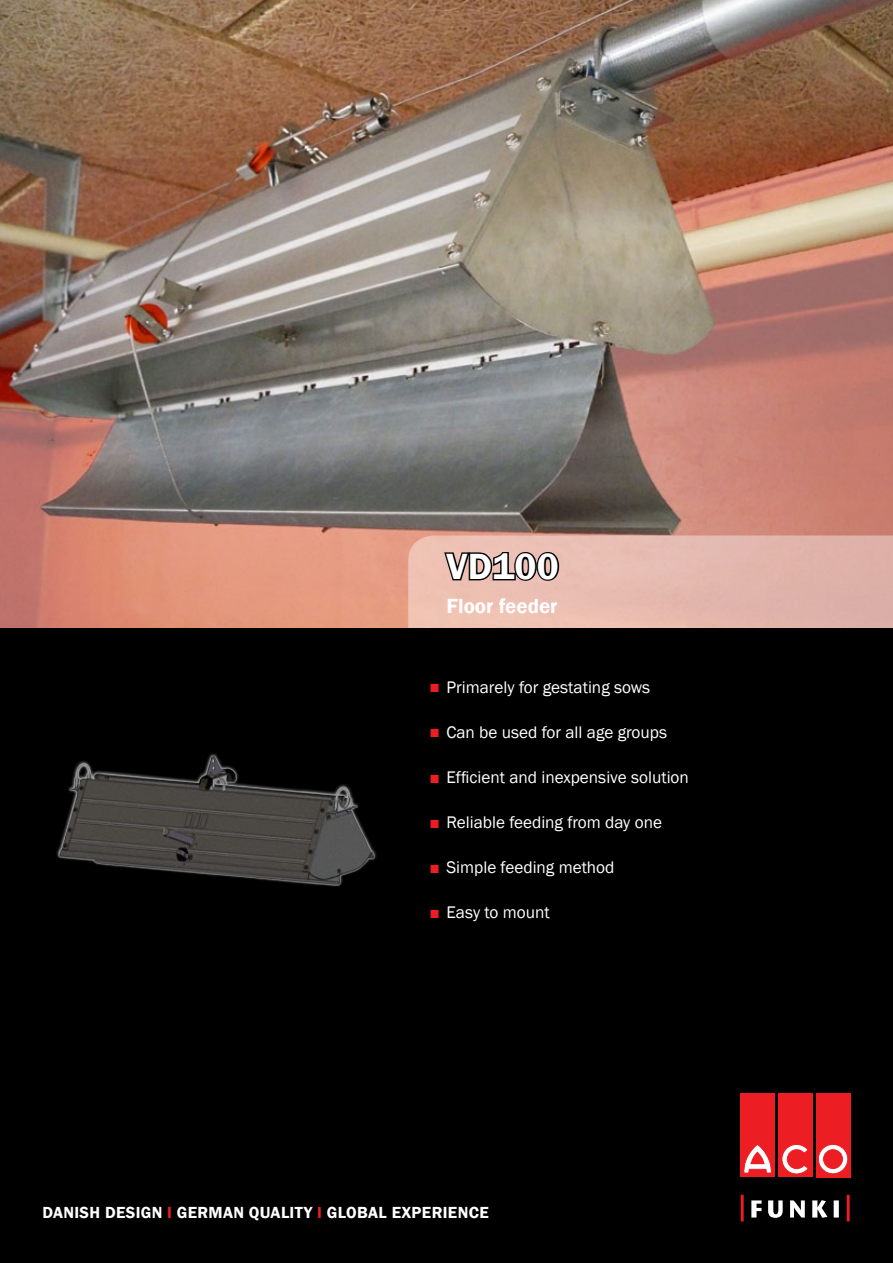
<style>
.page{position:relative;width:893px;height:1263px;background:#fff}
.page>*{position:absolute;margin:0;border:0;box-sizing:border-box;transform-origin:0 0}
.t1{font:600 37.5px "Franklin Gothic";letter-spacing:.01em;color:#fff}
.t2{font:600 21px "Franklin Gothic";color:#fff}
.t3{font:17.25px "Franklin Gothic";color:#fff}
.t4{font:600 16.5px "Franklin Gothic";letter-spacing:.02em;color:#fff}
.s1{color:#ed1d24}
</style>
<div class="page">
<img style="left:0;top:0;width:893px;height:628px">
<div style="left:0;top:628px;width:893px;height:635px;background:#000"></div>
<div style="left:740px;top:1093px;width:35px;height:83px;background:#ed1d24"></div>
<svg style="left:744px;top:1145px;width:27px;height:28px"></svg>
<div style="left:778px;top:1093px;width:35px;height:83px;background:#ed1d24"></div>
<svg style="left:782px;top:1144px;width:26px;height:30px"></svg>
<div style="left:816px;top:1093px;width:34px;height:84px;background:#ed1d24"></div>
<svg style="left:818px;top:1144px;width:30px;height:30px"></svg>
<div style="left:818px;top:1144px;width:30px;height:30px;border:1px solid #ed1d24;border-radius:50%"></div>
<div style="left:824px;top:1149px;width:18px;height:19px;background:#ed1d24;border-radius:50%"></div>
<div style="left:823px;top:1149px;width:19px;height:19px;border:1px solid #ed1d24;border-radius:50%"></div>
<svg style="left:751px;top:1200px;width:88px;height:18px"></svg>
<hr style="left:847px;top:1195px;width:3px;height:26px;background:#ed1d24">
<hr style="left:741px;top:1195px;width:3px;height:26px;background:#ed1d24">
<svg style="left:408px;top:535px;width:485px;height:93px;background:#dcb2a7"></svg>
<div style="left:0;top:678px;width:446px;height:306px;background:#000"></div>
<div style="left:56px;top:752px;width:322px;height:136px;background:#fff;opacity:.75"></div>
<h1 class="t1" style="left:446px;top:543px;width:114px">VD100</h1>
<p class="t2" style="left:446px;top:593px;width:113px">FLOOR FEEDER</p>
<p class="t3" style="left:429px;top:677px;width:222px"><span class="s1">■</span> Primarely for gestating sows</p>
<p class="t3" style="left:429px;top:722px;width:239px"><span class="s1">■</span> Can be used for all age groups</p>
<p class="t3" style="left:429px;top:767px;width:261px"><span class="s1">■</span> Efficient and inexpensive solution</p>
<p class="t3" style="left:429px;top:812px;width:234px"><span class="s1">■</span> Reliable feeding from day one</p>
<p class="t3" style="left:429px;top:857px;width:187px"><span class="s1">■</span> Simple feeding method</p>
<p class="t3" style="left:429px;top:902px;width:122px"><span class="s1">■</span> Easy to mount</p>
<p class="t4" style="left:43px;top:1202px;width:448px">DANISH DESIGN <span class="s1">I</span> GERMAN QUALITY <span class="s1">I</span> GLOBAL EXPERIENCE</p>
</div>
